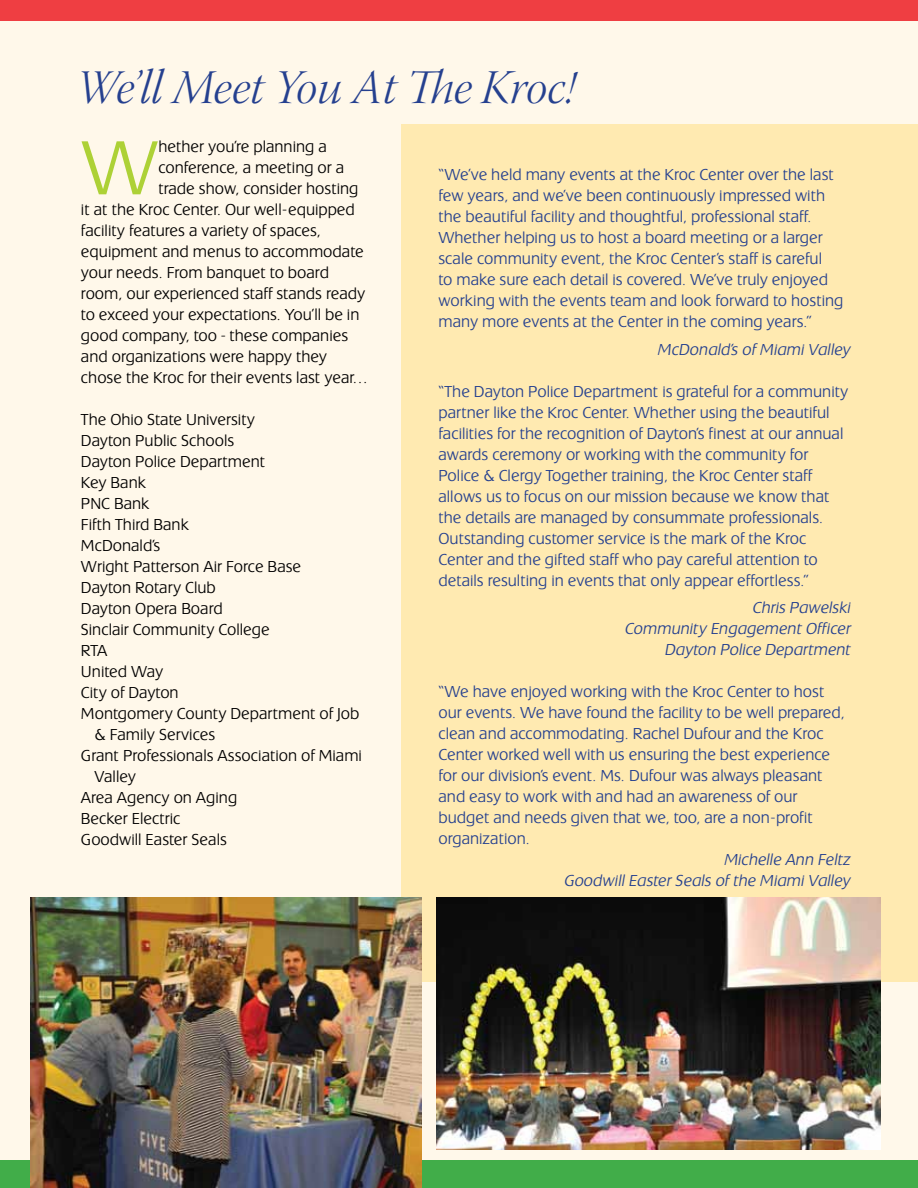
<style>
.page{position:relative;width:918px;height:1188px;background:#fff8ea}
.page>*{position:absolute;margin:0;border:0;box-sizing:border-box;transform-origin:0 0}
.t1{font:300 79.5px "Extension";color:#add136;scale:.95 1}
.t2{font:48px "Warnock Pro Light It Disp";color:#25408f}
.t3{font:300 16.5px/21px "Extension";color:#25408f;scale:.95 1}
.t4{font:300 16.5px "Extension";color:#000;scale:.95 1}
.t5{font:italic 300 16.5px/21px "Extension";color:#25408f;text-align:right;scale:.95 1}
</style>
<div class="page">
<div style="left:402px;top:124px;width:516px;height:858px;background:#ffeab1"></div>
<div style="left:0;top:0;width:918px;height:20px;background:#ef3e42"></div>
<div style="left:0;top:1161px;width:918px;height:27px;background:#41ad49"></div>
<img style="left:30px;top:897px;width:391px;height:291px">
<img style="left:436px;top:897px;width:445px;height:253px">
<h2 class="t2" style="left:76px;top:62px;width:502px">We’ll Meet You At The Kroc!</h2>
<h1 class="t1" style="left:81px;top:125px;width:83px">W</h1>
<p class="t4" style="left:158px;top:138px;width:179px">hether you’re planning a</p>
<p class="t4" style="left:158px;top:159px;width:197px">conference, a meeting or a</p>
<p class="t4" style="left:158px;top:180px;width:212px">trade show, consider hosting</p>
<p class="t4" style="left:81px;top:201px;width:290px">it at the Kroc Center. Our well-equipped</p>
<p class="t4" style="left:81px;top:222px;width:254px">facility features a variety of spaces,</p>
<p class="t4" style="left:81px;top:243px;width:299px">equipment and menus to accommodate</p>
<p class="t4" style="left:81px;top:264px;width:263px">your needs. From banquet to board</p>
<p class="t4" style="left:81px;top:285px;width:301px">room, our experienced staff stands ready</p>
<p class="t4" style="left:81px;top:306px;width:295px">to exceed your expectations. You’ll be in</p>
<p class="t4" style="left:81px;top:327px;width:283px">good company, too - these companies</p>
<p class="t4" style="left:81px;top:348px;width:261px">and organizations were happy they</p>
<p class="t4" style="left:81px;top:369px;width:302px">chose the Kroc for their events last year…</p>
<p class="t4" style="left:81px;top:411px;width:185px">The Ohio State University</p>
<p class="t4" style="left:81px;top:432px;width:163px">Dayton Public Schools</p>
<p class="t4" style="left:81px;top:453px;width:196px">Dayton Police Department</p>
<p class="t4" style="left:81px;top:474px;width:70px">Key Bank</p>
<p class="t4" style="left:81px;top:495px;width:74px">PNC Bank</p>
<p class="t4" style="left:81px;top:516px;width:115px">Fifth Third Bank</p>
<p class="t4" style="left:81px;top:537px;width:85px">McDonald’s</p>
<p class="t4" style="left:81px;top:558px;width:233px">Wright Patterson Air Force Base</p>
<p class="t4" style="left:81px;top:579px;width:143px">Dayton Rotary Club</p>
<p class="t4" style="left:81px;top:600px;width:151px">Dayton Opera Board</p>
<p class="t4" style="left:81px;top:621px;width:200px">Sinclair Community College</p>
<p class="t4" style="left:81px;top:642px;width:29px">RTA</p>
<p class="t4" style="left:81px;top:663px;width:88px">United Way</p>
<p class="t4" style="left:81px;top:684px;width:104px">City of Dayton</p>
<p class="t4" style="left:81px;top:705px;width:295px">Montgomery County Department of Job</p>
<p class="t4" style="left:94px;top:726px;width:129px">&amp; Family Services</p>
<p class="t4" style="left:81px;top:747px;width:297px">Grant Professionals Association of Miami</p>
<p class="t4" style="left:94px;top:768px;width:45px">Valley</p>
<p class="t4" style="left:81px;top:789px;width:166px">Area Agency on Aging</p>
<p class="t4" style="left:81px;top:810px;width:106px">Becker Electric</p>
<p class="t4" style="left:81px;top:831px;width:155px">Goodwill Easter Seals</p>
<p class="t3" style="left:438px;top:164px;width:428px">“We’ve held many events at the Kroc Center over the last few years, and we’ve been continuously impressed with the beautiful facility and thoughtful, professional staff.<br>Whether helping us to host a board meeting or a larger scale community event, the Kroc Center’s staff is careful<br>to make sure each detail is covered. We’ve truly enjoyed working with the events team and look forward to hosting many more events at the Center in the coming years.”</p>
<p class="t5" style="left:658px;top:339px;width:205px">McDonald’s of Miami Valley</p>
<p class="t3" style="left:438px;top:381px;width:433px">“The Dayton Police Department is grateful for a community partner like the Kroc Center. Whether using the beautiful facilities for the recognition of Dayton’s finest at our annual awards ceremony or working with the community for Police &amp; Clergy Together training, the Kroc Center staff allows us to focus on our mission because we know that the details are managed by consummate professionals.<br>Outstanding customer service is the mark of the Kroc Center and the gifted staff who pay careful attention to details resulting in events that only appear effortless.”</p>
<p class="t5" style="left:625px;top:597px;width:239px">Chris Pawelski<br>Community Engagement Officer<br>Dayton Police Department</p>
<p class="t3" style="left:438px;top:681px;width:429px">“We have enjoyed working with the Kroc Center to host our events. We have found the facility to be well prepared, clean and accommodating. Rachel Dufour and the Kroc Center worked well with us ensuring the best experience for our division’s event. Ms. Dufour was always pleasant and easy to work with and had an awareness of our budget and needs given that we, too, are a non-profit organization.</p>
<p class="t5" style="left:565px;top:849px;width:303px">Michelle Ann Feltz<br>Goodwill Easter Seals of the Miami Valley</p>
</div>
